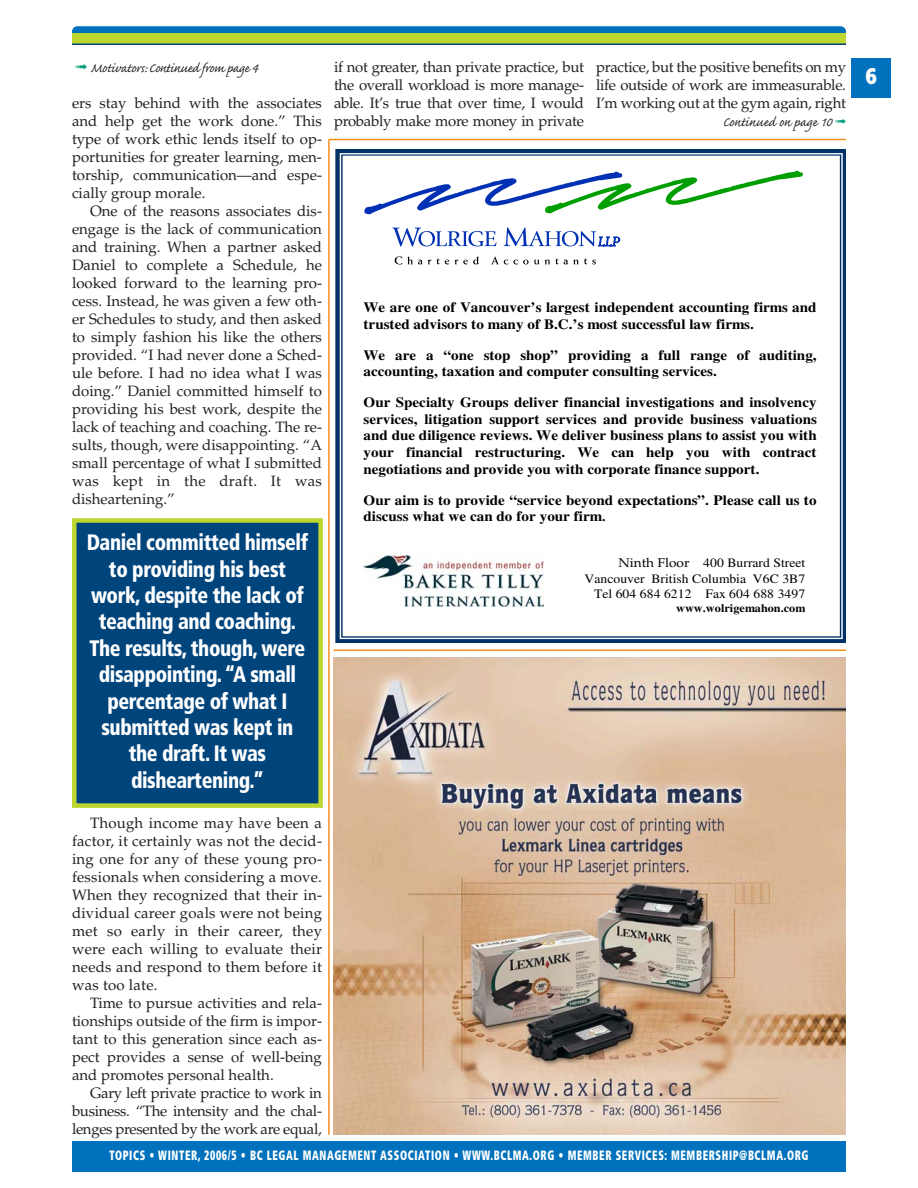
<style>
.page{position:relative;width:918px;height:1188px;background:#fff}
.page>*{position:absolute;margin:0;border:0;box-sizing:border-box;transform-origin:0 0}
.t1{font:900 22.5px "Frutiger";color:#fff;scale:.71 1}
.t2{font:900 condensed 22.35px/26.4px "Frutiger";letter-spacing:-.02em;color:#fff;text-align:center;scale:.9 1}
.t3{font:16.5px "Caflisch Script";letter-spacing:-.01em;color:#231f20}
.t4{font:15px/18px "Palatino";color:#231f20;text-align:justify}
.t5{font:14.25px/16.6px "Times Bold+KDNQLH";color:#000;scale:1.06 1}
.t6{font:900 condensed 13.5px "Frutiger";letter-spacing:.06em;color:#fff;scale:.75 1}
.t7{font:12.9px/15.3px "Times Roman+FOZEPD";letter-spacing:.005em;color:#000;text-align:right;scale:1.06 1}
.t8{font:11.4px "Times Bold+KDNQLH";letter-spacing:.01em;color:#000;scale:1.06 1}
.s1{color:#009b7a}
.s2{font-size:12.9px}
.s3{font-family:"Palatino Roman+FEJDZK"}
</style>
<div class="page">
<div style="left:72px;top:26px;width:774px;height:11px;background:#0071bc;border-radius:5px"></div>
<div style="left:72px;top:1142px;width:774px;height:30px;background:#0071bc"></div>
<div style="left:72px;top:33px;width:774px;height:11px;background:#bed630"></div>
<hr style="left:72px;top:44px;width:774px;height:1px;background:#00447c">
<div style="left:851px;top:58px;width:40px;height:40px;background:#0071bc"></div>
<img style="left:333px;top:658px;width:513px;height:477px">
<hr style="left:333px;top:649px;width:513px;height:2px;background:#f78f1e">
<svg style="left:335px;top:149px;width:510px;height:494px"></svg>
<div style="left:352px;top:293px;width:478px;height:257px;background:#fff"></div>
<div style="left:352px;top:550px;width:202px;height:62px;background:#fff"></div>
<img style="left:364px;top:555px;width:180px;height:52px">
<div style="left:557px;top:550px;width:259px;height:77px;background:#fff"></div>
<svg style="left:364px;top:170px;width:439px;height:44px"></svg>
<svg style="left:392px;top:228px;width:104px;height:19px"></svg>
<svg style="left:504px;top:227px;width:116px;height:20px"></svg>
<svg style="left:395px;top:256px;width:54px;height:8px"></svg>
<svg style="left:455px;top:256px;width:24px;height:8px"></svg>
<svg style="left:491px;top:256px;width:105px;height:8px"></svg>
<hr style="left:329px;top:139px;width:517px;height:1px;background:#f78f1e">
<hr style="left:328px;top:140px;width:2px;height:995px;background:#f78f1e">
<div style="left:74px;top:520px;width:247px;height:286px;background:#00447c"></div>
<div style="left:72px;top:518px;width:251px;height:290px;border:4px solid #bed630"></div>
<p class="t3" style="left:75px;top:62px;width:184px"><span class="s1">➟</span> Motivators: Continued from page 4</p>
<p class="t4" style="left:72px;top:96px;width:252px">ers stay behind with the associates and help get the work done.” This type of work ethic lends itself to op&shy;portunities for greater learning, men&shy;torship, communication—and espe&shy;cially group morale.</p>
<p class="t4" style="left:72px;top:204px;width:252px;text-indent:18px">One of the reasons associates dis&shy;engage is the lack of communication and training. When a partner asked Daniel to complete a Schedule, he looked forward to the learning pro&shy;cess. Instead, he was given a few oth&shy;er Schedules to study, and then asked to simply fashion his like the others provided. “I had never done a Sched&shy;ule before. I had no idea what I was doing.” Daniel committed himself to providing his best work, despite the lack of teaching and coaching. The re&shy;sults, though, were disappointing. “A small percentage of what I submitted was kept in the draft. It was disheartening.”</p>
<h2 class="t2" style="left:87px;top:531px;width:248px">Daniel committed himself to providing his best work, despite the lack of teaching and coaching.<br>The results, though, were disappointing. “A small percentage of what I submitted was kept in the draft. It was disheartening.”</h2>
<p class="t4" style="left:72px;top:816px;width:252px;text-indent:18px">Though income may have been a factor, it certainly was not the decid&shy;ing one for any of these young pro&shy;fessionals when considering a move.<br>When they recognized that their in&shy;dividual career goals were not being met so early in their career, they were each willing to evaluate their needs and respond to them before it was too late.</p>
<p class="t4" style="left:72px;top:996px;width:252px;text-indent:18px">Time to pursue activities and rela&shy;tionships outside of the firm is impor&shy;tant to this generation since each as&shy;pect provides a sense of well-being and promotes personal health.</p>
<p class="t4" style="left:72px;top:1086px;width:252px;text-indent:18px">Gary left private practice to work in business. “The intensity and the chal&shy;lenges presented by the work are equal,</p>
<p class="t4" style="left:334px;top:60px;width:252px">if not greater, than private practice, but the overall workload is more manage&shy;able. It’s true that over time, I would probably make more money in private</p>
<p class="t4" style="left:596px;top:60px;width:252px">practice, but the positive benefits on my life outside of work are immeasurable.<br>I’m working out at the gym again, right</p>
<p class="t3" style="left:723px;top:116px;width:125px">Continued on page 10 <span class="s1">➟</span></p>
<p class="t5" style="left:364px;top:300px;width:429px">We are one of Vancouver’s largest independent accounting firms and trusted advisors to many of B.C.’s most successful law firms.</p>
<p class="t5" style="left:364px;top:348px;width:429px">We are a “one stop shop” providing a full range of auditing, accounting, taxation and computer consulting services.</p>
<p class="t5" style="left:364px;top:396px;width:429px;text-align:justify">Our Specialty Groups deliver financial investigations and insolvency services, litigation support services and provide business valuations and due diligence reviews. We deliver business plans to assist you with your financial restructuring. We can help you with contract negotiations and provide you with corporate finance support.</p>
<p class="t5" style="left:364px;top:493px;width:429px">Our aim is to provide “service beyond expectations”. Please call us to discuss what we can do for your firm<span class="s2">.</span></p>
<p class="t7" style="left:585px;top:556px;width:210px"><span class="s3">Ninth Floor</span> 400 Burrard Street<br>Vancouver British Columbia V6C 3B7<br>Tel 604 684 6212 Fax 604 688 3497</p>
<p class="t8" style="left:676px;top:604px;width:124px">www.wolrigemahon.com</p>
<p class="t6" style="left:109px;top:1150px;width:934px">TOPICS • WINTER, 2006/5 • BC LEGAL MANAGEMENT ASSOCIATION • WWW.BCLMA.ORG • MEMBER SERVICES: MEMBERSHIP@BCLMA.ORG</p>
<h1 class="t1" style="left:866px;top:67px;width:17px">6</h1>
</div>
